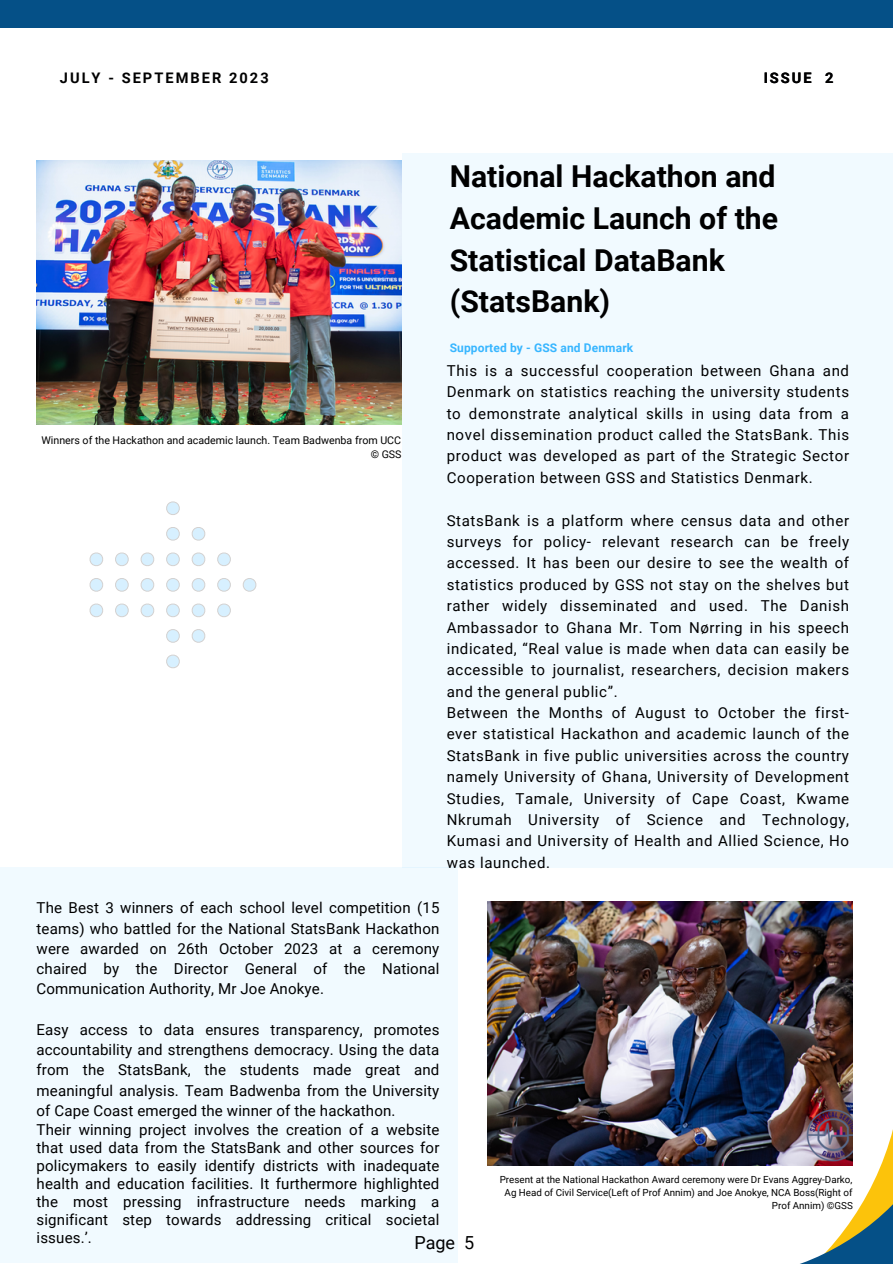
<style>
.page{position:relative;width:893px;height:1264px;background:#fff}
.page>*{position:absolute;margin:0;border:0;box-sizing:border-box;transform-origin:0 0}
.t1{font:700 30.15px/41.7px "Roboto";color:#000}
.t2{font:18px "Roboto";color:#000}
.t3{font:15px/21.3px "Roboto";letter-spacing:.04em;color:#000;text-align:justify}
.t4{font:15px/18.9px "Roboto";letter-spacing:.01em;color:#000}
.t5{font:700 14.55px "Roboto";letter-spacing:.14em;color:#000001}
.t6{font:700 12px "Roboto";letter-spacing:.01em;color:#38b6ff}
.t7{font:10.65px/14.2px "Roboto";color:#000;text-align:right}
.t8{font:9.75px/13px "Roboto";color:#000;text-align:right}
</style>
<div class="page">
<div style="left:0;top:867px;width:458px;height:396px;background:#f1faff"></div>
<div style="left:401px;top:153px;width:491px;height:714px;background:#f1faff"></div>
<img style="left:37px;top:160px;width:364px;height:264px">
<img style="left:487px;top:901px;width:365px;height:264px">
<div style="left:0;top:0;width:892px;height:28px;background:#055087"></div>
<img style="left:610px;top:1055px;width:105px;height:111px">
<img style="left:715px;top:1028px;width:177px;height:235px">
<svg style="left:166px;top:501px;width:14px;height:14px"></svg>
<svg style="left:166px;top:527px;width:14px;height:14px"></svg>
<svg style="left:191px;top:527px;width:14px;height:14px"></svg>
<svg style="left:90px;top:552px;width:13px;height:14px"></svg>
<svg style="left:115px;top:552px;width:14px;height:14px"></svg>
<svg style="left:140px;top:552px;width:14px;height:14px"></svg>
<svg style="left:166px;top:552px;width:14px;height:14px"></svg>
<svg style="left:191px;top:552px;width:14px;height:14px"></svg>
<svg style="left:217px;top:552px;width:14px;height:14px"></svg>
<svg style="left:90px;top:578px;width:13px;height:14px"></svg>
<svg style="left:115px;top:578px;width:14px;height:14px"></svg>
<svg style="left:140px;top:578px;width:14px;height:14px"></svg>
<svg style="left:166px;top:578px;width:14px;height:14px"></svg>
<svg style="left:191px;top:578px;width:14px;height:14px"></svg>
<svg style="left:217px;top:578px;width:14px;height:14px"></svg>
<svg style="left:242px;top:578px;width:14px;height:14px"></svg>
<svg style="left:90px;top:603px;width:13px;height:14px"></svg>
<svg style="left:115px;top:603px;width:14px;height:14px"></svg>
<svg style="left:140px;top:603px;width:14px;height:14px"></svg>
<svg style="left:166px;top:603px;width:14px;height:14px"></svg>
<svg style="left:191px;top:603px;width:14px;height:14px"></svg>
<svg style="left:217px;top:603px;width:14px;height:14px"></svg>
<svg style="left:166px;top:629px;width:14px;height:14px"></svg>
<svg style="left:191px;top:629px;width:14px;height:14px"></svg>
<svg style="left:166px;top:654px;width:14px;height:14px"></svg>
<p class="t5" style="left:60px;top:70px;width:210px">JULY - SEPTEMBER 2023</p>
<p class="t5" style="left:763px;top:70px;width:71px">ISSUE 2</p>
<h1 class="t1" style="left:449px;top:156px;width:330px">National Hackathon and<br>Academic Launch of the<br>Statistical DataBank (StatsBank)</h1>
<p class="t7" style="left:41px;top:433px;width:361px">Winners of the Hackathon and academic launch. Team Badwenba from UCC © GSS</p>
<p class="t6" style="left:449px;top:341px;width:185px">Supported by - GSS and Denmark</p>
<p class="t3" style="left:446px;top:360px;width:404px">This is a successful cooperation between Ghana and Denmark on statistics reaching the university students to demonstrate analytical skills in using data from a novel dissemination product called the StatsBank. This product was developed as part of the Strategic Sector Cooperation between GSS and Statistics Denmark.</p>
<p class="t3" style="left:446px;top:510px;width:404px;text-align:left">StatsBank is a platform where census data and other surveys for policy- relevant research can be freely accessed. It has been our desire to see the wealth of statistics produced by GSS not stay on the shelves but rather widely disseminated and used. The Danish Ambassador to Ghana Mr. Tom Nørring in his speech indicated, “Real value is made when data can easily be accessible to journalist, researchers, decision makers and the general public”.<br>Between the Months of August to October the first&shy;ever statistical Hackathon and academic launch of the StatsBank in five public universities across the country namely University of Ghana, University of Development Studies, Tamale, University of Cape Coast, Kwame Nkrumah University of Science and Technology, Kumasi and University of Health and Allied Science, Ho was launched.</p>
<p class="t3" style="left:37px;top:898px;width:404px;line-height:20.2px">The Best 3 winners of each school level competition (15 teams) who battled for the National StatsBank Hackathon were awarded on 26th October 2023 at a ceremony chaired by the Director General of the National Communication Authority, Mr Joe Anokye.</p>
<p class="t4" style="left:37px;top:1020px;width:404px">Easy access to data ensures transparency, promotes accountability and strengthens democracy. Using the data from the StatsBank, the students made great and meaningful analysis. Team Badwenba from the University of Cape Coast emerged the winner of the hackathon.<br>Their winning project involves the creation of a website that used data from the StatsBank and other sources for policymakers to easily identify districts with inadequate health and education facilities. It furthermore highlighted the most pressing infrastructure needs marking a significant step towards addressing critical societal issues.’.</p>
<p class="t2" style="left:414px;top:1232px;width:61px">Page 5</p>
<p class="t8" style="left:499px;top:1173px;width:354px">Present at the National Hackathon Award ceremony were Dr Evans Aggrey-Darko,<br>Ag Head of Civil Service(Left of Prof Annim) and Joe Anokye, NCA Boss(Right of<br>Prof Annim) ©GSS</p>
</div>
